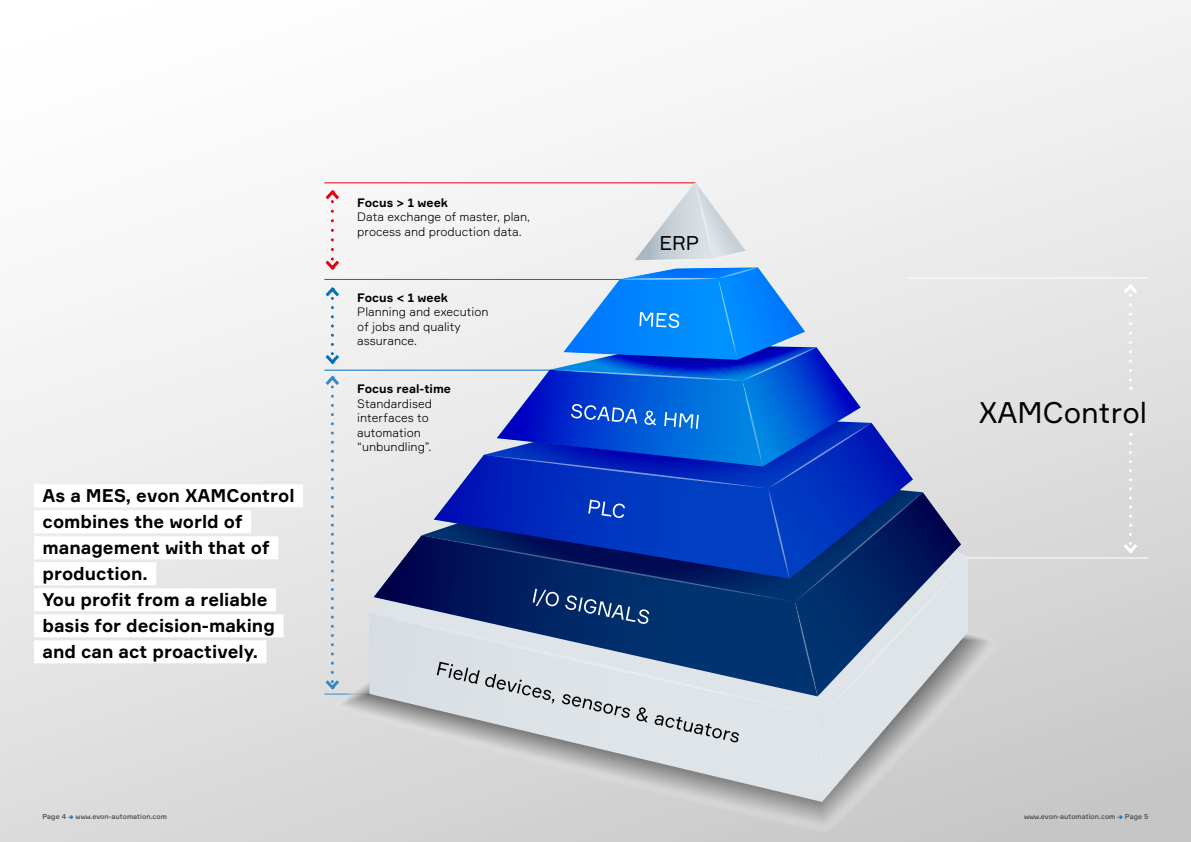
<style>
.page{position:relative;width:1191px;height:842px;background:#fff}
.page>*{position:absolute;margin:0;border:0;box-sizing:border-box;transform-origin:0 0}
.t1{font:29.2px "Formular";color:#000}
.t2{font:19.5px "Formular";color:#000}
.t3{font:700 18px/26px "Formular";color:#000}
.t4{font:300 12px/14.4px "Formular";color:#000}
.t5{font:700 12px "Formular";color:#000}
.t6{font:500 7px "Formular";color:#494948}
.s1{font-weight:900;color:#0071bb}
</style>
<div class="page">
<div style="left:0;top:0;width:1191px;height:842px;background:linear-gradient(to bottom,#fdfdfd,#d0d0d0)"></div>
<hr style="left:907px;top:278px;width:241px;height:1px;background:#fff">
<hr style="left:324px;top:279px;width:302px;height:1px;background:#0071bb">
<hr style="left:324px;top:370px;width:271px;height:1px;background:#0071bb">
<hr style="left:324px;top:693px;width:271px;height:1px;background:#3489ca">
<hr style="left:324px;top:182px;width:371px;height:1px;background:#e3000f">
<hr style="left:907px;top:557px;width:241px;height:1px;background:#fff">
<div style="left:1120px;top:443px;width:20px;height:113px;background:#d9d9d9"></div>
<svg style="left:1120px;top:282px;width:20px;height:108px"></svg>
<svg style="left:322px;top:188px;width:20px;height:84px"></svg>
<svg style="left:322px;top:285px;width:20px;height:81px"></svg>
<svg style="left:322px;top:373px;width:20px;height:319px"></svg>
<div style="left:34px;top:484px;width:269px;height:23px;background:#fff"></div>
<div style="left:34px;top:510px;width:217px;height:23px;background:#fff"></div>
<div style="left:34px;top:536px;width:244px;height:23px;background:#fff"></div>
<div style="left:34px;top:562px;width:122px;height:23px;background:#fff"></div>
<div style="left:34px;top:588px;width:242px;height:23px;background:#fff"></div>
<div style="left:34px;top:614px;width:249px;height:23px;background:#fff"></div>
<div style="left:34px;top:640px;width:232px;height:23px;background:#fff"></div>
<div style="left:369px;top:377px;width:52px;height:236px;background:#eaeaea"></div>
<div style="left:369px;top:715px;width:52px;height:87px;background:#d8d8d8"></div>
<svg style="left:369px;top:613px;width:52px;height:102px"></svg>
<svg style="left:374px;top:535px;width:47px;height:161px"></svg>
<svg style="left:634px;top:182px;width:111px;height:79px"></svg>
<svg style="left:421px;top:267px;width:547px;height:535px"></svg>
<h3 class="t3" style="left:43px;top:482px;width:253px">As a MES, evon XAMControl combines the world of management with that of production.<br>You profit from a reliable basis for decision-making and can act proactively.</h3>
<p class="t5" style="left:357px;top:195px;width:92px">Focus &gt; 1 week</p>
<p class="t4" style="left:357px;top:210px;width:174px">Data exchange of master, plan, process and production data.</p>
<p class="t5" style="left:357px;top:290px;width:92px">Focus &lt; 1 week</p>
<p class="t4" style="left:357px;top:305px;width:133px">Planning and execution of jobs and quality assurance.</p>
<p class="t5" style="left:357px;top:382px;width:95px">Focus real-time</p>
<p class="t4" style="left:357px;top:396px;width:76px">Standardised interfaces to automation “unbundling”.</p>
<h2 class="t2" style="left:659px;top:231px;width:41px">ERP</h2>
<h1 class="t1" style="left:978px;top:394px;width:170px">XAMControl</h1>
<p class="t6" style="left:43px;top:812px;width:126px">Page 4 <span class="s1">→</span> www.evon-automation.com</p>
<p class="t6" style="left:1024px;top:812px;width:126px">www.evon-automation.com <span class="s1">→</span> Page 5</p>
</div>
